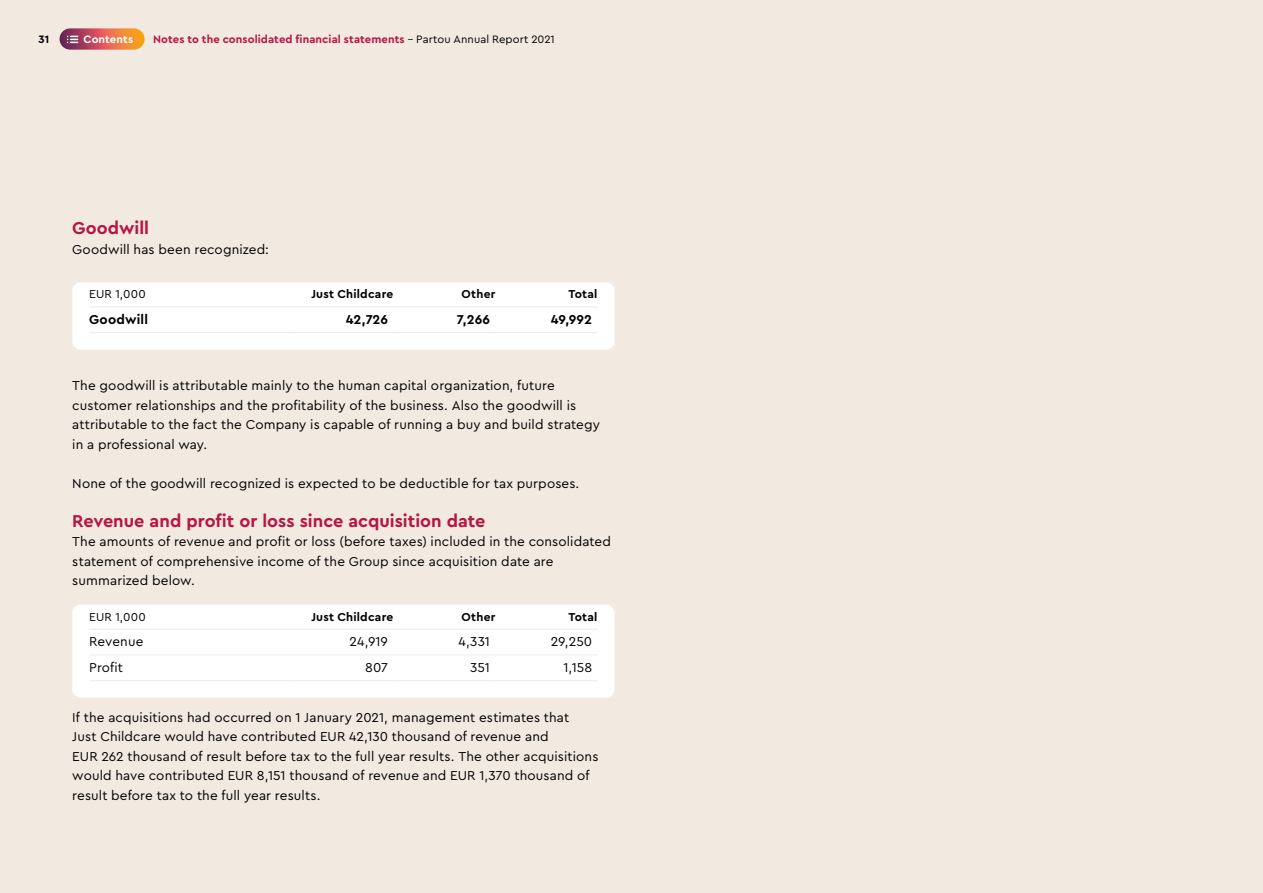
<style>
.page{position:relative;width:1263px;height:893px;background:#f2e9e1}
.page>*{position:absolute;margin:0;border:0;box-sizing:border-box;transform-origin:0 0}
.t1{font:700 18px "Cera Pro";color:#b71545}
.t2{font:13.5px/19.5px "Cera Pro";letter-spacing:.01em;color:#000}
.t3{font:700 13.5px "Cera Pro";letter-spacing:.01em;color:#000}
.t4{font:700 12px "Cera Pro";letter-spacing:.02em;color:#000}
.t5{font:12px "Cera Pro";letter-spacing:.015em;color:#000}
.t6{font:700 11.25px "Cera Pro";letter-spacing:.01em;color:#b71545}
.t7{font:700 11.25px "Cera Pro";letter-spacing:.005em;color:#fff}
.t8{font:700 11.25px "Cera Pro";color:#000}
.s1{font-weight:400;color:#000}
</style>
<div class="page">
<svg style="left:72px;top:282px;width:542px;height:68px;background:#fefefd"></svg>
<div style="left:72px;top:604px;width:542px;height:94px;background:#fff"></div>
<hr style="left:89px;top:629px;width:202px;height:1px;background:#f2e9e1">
<hr style="left:89px;top:654px;width:202px;height:1px;background:#f2e9e1">
<hr style="left:393px;top:654px;width:102px;height:1px;background:#f2e9e1">
<hr style="left:495px;top:654px;width:102px;height:1px;background:#f2e9e1">
<hr style="left:291px;top:654px;width:102px;height:1px;background:#f2e9e1">
<hr style="left:89px;top:680px;width:202px;height:1px;background:#f2e9e1">
<hr style="left:291px;top:629px;width:102px;height:1px;background:#f2e9e1">
<hr style="left:393px;top:629px;width:102px;height:1px;background:#f2e9e1">
<hr style="left:495px;top:629px;width:102px;height:1px;background:#f2e9e1">
<hr style="left:291px;top:680px;width:102px;height:1px;background:#f2e9e1">
<hr style="left:393px;top:680px;width:102px;height:1px;background:#f2e9e1">
<hr style="left:495px;top:680px;width:102px;height:1px;background:#f2e9e1">
<svg style="left:72px;top:605px;width:9px;height:8px"></svg>
<svg style="left:606px;top:605px;width:8px;height:8px"></svg>
<svg style="left:72px;top:689px;width:9px;height:9px"></svg>
<svg style="left:606px;top:689px;width:8px;height:9px"></svg>
<svg style="left:60px;top:28px;width:85px;height:22px;background:#cf6852"></svg>
<svg style="left:67px;top:36px;width:11px;height:7px"></svg>
<p class="t8" style="left:39px;top:32px;width:12px">31</p>
<p class="t7" style="left:84px;top:32px;width:51px">Contents</p>
<p class="t6" style="left:153px;top:32px;width:403px">Notes to the consolidated financial statements <span class="s1">- Partou Annual Report 2021</span></p>
<h1 class="t1" style="left:72px;top:216px;width:78px">Goodwill</h1>
<p class="t2" style="left:72px;top:239px;width:198px">Goodwill has been recognized:</p>
<p class="t5" style="left:89px;top:286px;width:58px">EUR 1,000</p>
<p class="t4" style="left:311px;top:286px;width:83px">Just Childcare</p>
<p class="t4" style="left:462px;top:286px;width:35px">Other</p>
<p class="t4" style="left:568px;top:286px;width:31px">Total</p>
<p class="t3" style="left:89px;top:311px;width:60px">Goodwill</p>
<p class="t3" style="left:346px;top:311px;width:44px">42,726</p>
<p class="t3" style="left:457px;top:311px;width:35px">7,266</p>
<p class="t3" style="left:551px;top:311px;width:43px">49,992</p>
<p class="t2" style="left:72px;top:375px;width:529px">The goodwill is attributable mainly to the human capital organization, future customer relationships and the profitability of the business. Also the goodwill is attributable to the fact the Company is capable of running a buy and build strategy in a professional way.</p>
<p class="t2" style="left:72px;top:473px;width:509px">None of the goodwill recognized is expected to be deductible for tax purposes.</p>
<h1 class="t1" style="left:72px;top:509px;width:415px">Revenue and profit or loss since acquisition date</h1>
<p class="t2" style="left:72px;top:531px;width:540px">The amounts of revenue and profit or loss (before taxes) included in the consolidated statement of comprehensive income of the Group since acquisition date are summarized below.</p>
<p class="t5" style="left:89px;top:609px;width:58px">EUR 1,000</p>
<p class="t4" style="left:311px;top:609px;width:83px">Just Childcare</p>
<p class="t4" style="left:462px;top:609px;width:35px">Other</p>
<p class="t4" style="left:568px;top:609px;width:31px">Total</p>
<p class="t2" style="left:89px;top:631px;width:56px">Revenue</p>
<p class="t2" style="left:350px;top:631px;width:40px">24,919</p>
<p class="t2" style="left:459px;top:631px;width:33px">4,331</p>
<p class="t2" style="left:551px;top:631px;width:43px">29,250</p>
<p class="t2" style="left:89px;top:657px;width:35px">Profit</p>
<p class="t2" style="left:365px;top:657px;width:24px">807</p>
<p class="t2" style="left:470px;top:657px;width:21px">351</p>
<p class="t2" style="left:563px;top:657px;width:30px">1,158</p>
<p class="t2" style="left:72px;top:707px;width:528px">If the acquisitions had occurred on 1 January 2021, management estimates that<br>Just Childcare would have contributed EUR 42,130 thousand of revenue and<br>EUR 262 thousand of result before tax to the full year results. The other acquisitions would have contributed EUR 8,151 thousand of revenue and EUR 1,370 thousand of result before tax to the full year results.</p>
</div>
